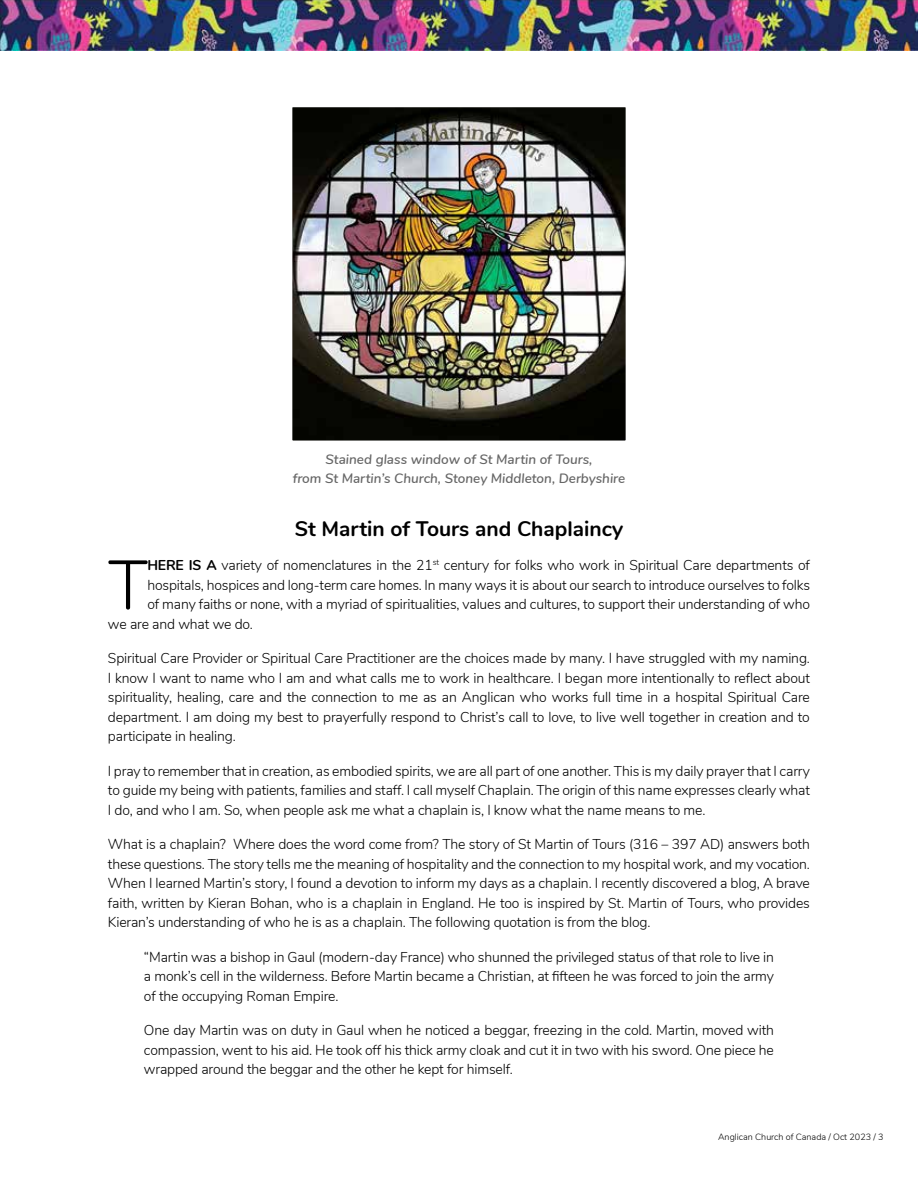
<style>
.page{position:relative;width:918px;height:1188px;background:#fff}
.page>*{position:absolute;margin:0;border:0;box-sizing:border-box;transform-origin:0 0}
.t1{font:300 69.3px "Nunito";color:#000}
.t2{font:700 21px "Nunito";color:#000}
.t3{font:300 14.25px/19.5px "Nunito";letter-spacing:-.01em;color:#000;text-align:justify}
.t4{font:italic 600 13.5px/19.5px "Nunito";color:#666;text-align:center}
.t5{font:300 9px "Nunito";color:#000}
.s1{font-weight:700}
</style>
<div class="page">
<img style="left:0;top:0;width:918px;height:50px">
<img style="left:294px;top:109px;width:330px;height:330px">
<div style="left:291px;top:106px;width:336px;height:336px;border:2px solid #fff"></div>
<p class="t4" style="left:293px;top:449px;width:334px">Stained glass window of St Martin of Tours,<br>from St Martin’s Church, Stoney Middleton, Derbyshire</p>
<h2 class="t2" style="left:295px;top:513px;width:330px">St Martin of Tours and Chaplaincy</h2>
<h1 class="t1" style="left:108px;top:534px;width:42px">T</h1>
<p class="t3" style="left:147px;top:555px;width:664px"><span class="s1">HERE IS A</span> variety of nomenclatures in the 21<sup>st</sup> century for folks who work in Spiritual Care departments of</p>
<p class="t3" style="left:147px;top:574px;width:664px">hospitals, hospices and long-term care homes. In many ways it is about our search to introduce ourselves to folks</p>
<p class="t3" style="left:147px;top:594px;width:664px">of many faiths or none, with a myriad of spiritualities, values and cultures, to support their understanding of who</p>
<p class="t3" style="left:108px;top:613px;width:146px">we are and what we do.</p>
<p class="t3" style="left:108px;top:648px;width:704px">Spiritual Care Provider or Spiritual Care Practitioner are the choices made by many. I have struggled with my naming.<br>I know I want to name who I am and what calls me to work in healthcare. I began more intentionally to reflect about spirituality, healing, care and the connection to me as an Anglican who works full time in a hospital Spiritual Care department. I am doing my best to prayerfully respond to Christ’s call to love, to live well together in creation and to participate in healing.</p>
<p class="t3" style="left:108px;top:760px;width:704px">I pray to remember that in creation, as embodied spirits, we are all part of one another. This is my daily prayer that I carry to guide my being with patients, families and staff. I call myself Chaplain. The origin of this name expresses clearly what I do, and who I am. So, when people ask me what a chaplain is, I know what the name means to me.</p>
<p class="t3" style="left:108px;top:834px;width:704px">What is a chaplain? Where does the word come from? The story of St Martin of Tours (316 – 397 AD) answers both these questions. The story tells me the meaning of hospitality and the connection to my hospital work, and my vocation.<br>When I learned Martin’s story, I found a devotion to inform my days as a chaplain. I recently discovered a blog, A brave faith, written by Kieran Bohan, who is a chaplain in England. He too is inspired by St. Martin of Tours, who provides Kieran’s understanding of who he is as a chaplain. The following quotation is from the blog.</p>
<p class="t3" style="left:144px;top:946px;width:632px">“Martin was a bishop in Gaul (modern-day France) who shunned the privileged status of that role to live in a monk’s cell in the wilderness. Before Martin became a Christian, at fifteen he was forced to join the army of the occupying Roman Empire.</p>
<p class="t3" style="left:144px;top:1020px;width:632px">One day Martin was on duty in Gaul when he noticed a beggar, freezing in the cold. Martin, moved with compassion, went to his aid. He took off his thick army cloak and cut it in two with his sword. One piece he wrapped around the beggar and the other he kept for himself.</p>
<p class="t5" style="left:718px;top:1131px;width:167px">Anglican Church of Canada / Oct 2023 / 3</p>
</div>
